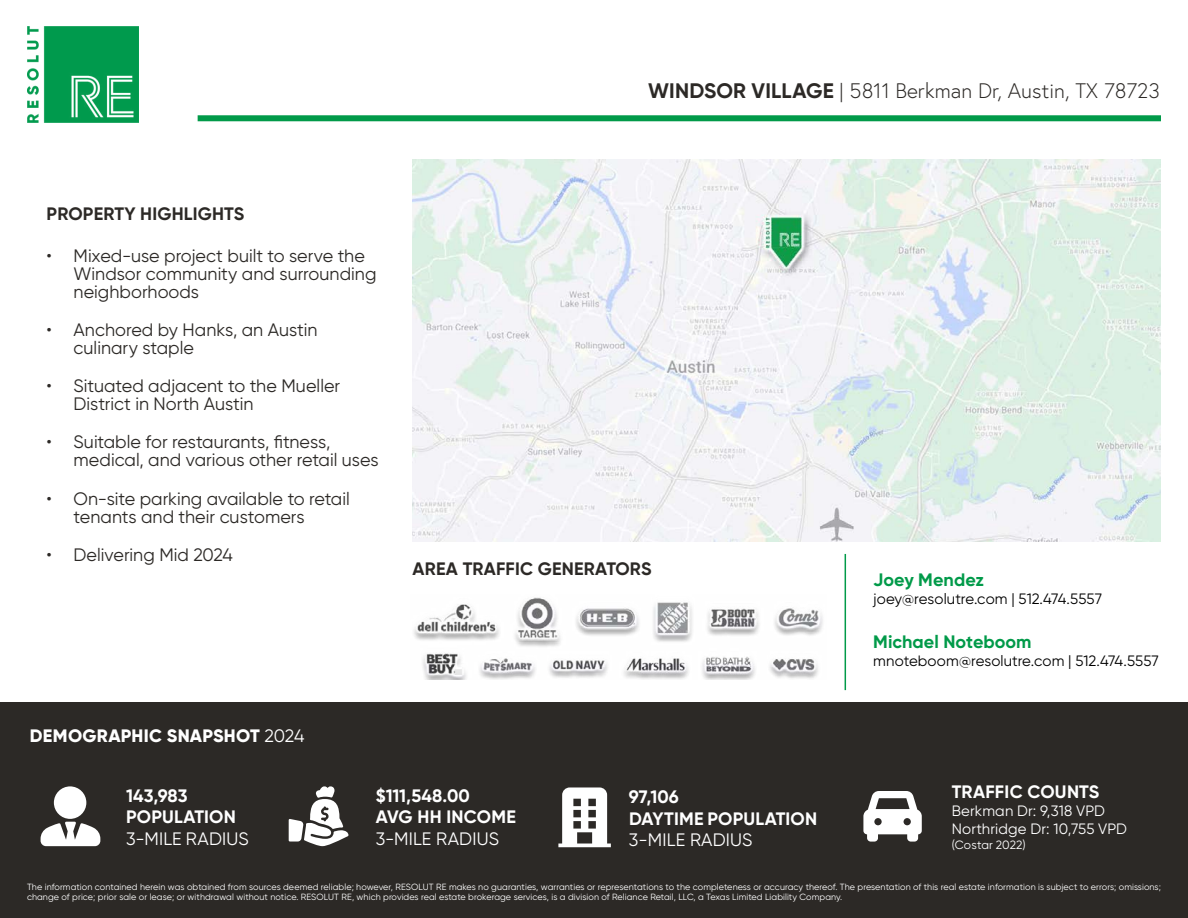
<style>
.page{position:relative;width:1188px;height:918px;background:#fff}
.page>*{position:absolute;margin:0;border:0;box-sizing:border-box;transform-origin:0 0}
.t1{font:300 21px "Europa";color:#2c2926}
.t2{font:18px/18px "Gilroy";color:#2c2926}
.t3{font:700 18px/21.6px "Gilroy";letter-spacing:.01em;color:#fff}
.t4{font:700 18px "Gilroy";letter-spacing:.01em;color:#2c2926}
.t5{font:18px "Gilroy";letter-spacing:.01em;color:#fff}
.t6{font:700 18px "Gilroy";letter-spacing:.005em;color:#019a49}
.t7{font:800 18px "Gilroy";letter-spacing:.015em;color:#fff}
.t8{font:15px "Gilroy";letter-spacing:.005em;color:#000}
.t9{font:15px/18px "Gilroy";letter-spacing:.01em;color:#fff}
.t10{font:12px "Gilroy";letter-spacing:.01em;color:#fff}
.t11{font:9px/10.5px "Gilroy";letter-spacing:.01em;color:#fff}
.s1{font-family:"Gilroy";font-weight:700}
.s2{font-family:"Gilroy"}
.s3{font-weight:400}
</style>
<div class="page">
<img style="left:413px;top:160px;width:748px;height:382px">
<img style="left:414px;top:597px;width:409px;height:83px">
<hr style="left:845px;top:554px;width:1px;height:136px;background:#019a49">
<div style="left:0;top:702px;width:1188px;height:216px;background:#2c2926"></div>
<img style="left:27px;top:27px;width:112px;height:95px">
<div style="left:54px;top:786px;width:32px;height:33px;background:#fff;border-radius:50%"></div>
<svg style="left:41px;top:822px;width:59px;height:24px"></svg>
<svg style="left:289px;top:786px;width:59px;height:60px"></svg>
<svg style="left:863px;top:791px;width:59px;height:51px"></svg>
<svg style="left:558px;top:787px;width:53px;height:60px"></svg>
<div style="left:198px;top:115px;width:963px;height:6px;background:#019a49"></div>
<h1 class="t1" style="left:648px;top:77px;width:513px"><span class="s1">WINDSOR VILLAGE</span> <span class="s2">|</span> 5811 Berkman Dr, Austin, TX 78723</h1>
<h2 class="t4" style="left:47px;top:203px;width:199px">PROPERTY HIGHLIGHTS</h2>
<h2 class="t2" style="left:74px;top:246px;width:304px;text-indent:-27px">• Mixed-use project built to serve the<br>Windsor community and surrounding neighborhoods</h2>
<h2 class="t2" style="left:74px;top:320px;width:245px;text-indent:-27px">• Anchored by Hanks, an Austin culinary staple</h2>
<h2 class="t2" style="left:74px;top:377px;width:268px;text-indent:-27px">• Situated adjacent to the Mueller<br>District in North Austin</h2>
<h2 class="t2" style="left:74px;top:433px;width:307px;text-indent:-27px">• Suitable for restaurants, fitness, medical, and various other retail uses</h2>
<h2 class="t2" style="left:74px;top:489px;width:278px;text-indent:-27px">• On-site parking available to retail tenants and their customers</h2>
<h2 class="t2" style="left:47px;top:545px;width:188px">• Delivering Mid 2024</h2>
<h2 class="t4" style="left:413px;top:558px;width:240px">AREA TRAFFIC GENERATORS</h2>
<h2 class="t7" style="left:30px;top:724px;width:276px">DEMOGRAPHIC SNAPSHOT <span class="s3">2024</span></h2>
<h2 class="t6" style="left:873px;top:568px;width:112px">Joey Mendez</h2>
<h3 class="t8" style="left:873px;top:589px;width:230px">joey@resolutre.com | 512.474.5557</h3>
<h2 class="t6" style="left:873px;top:630px;width:160px">Michael Noteboom</h2>
<h3 class="t8" style="left:873px;top:651px;width:287px">mnoteboom@resolutre.com | 512.474.5557</h3>
<h2 class="t3" style="left:126px;top:785px;width:111px">143,983<br>POPULATION</h2>
<h2 class="t5" style="left:126px;top:828px;width:124px">3-MILE RADIUS</h2>
<h2 class="t3" style="left:376px;top:785px;width:142px">$111,548.00<br>AVG HH INCOME</h2>
<h2 class="t5" style="left:376px;top:828px;width:125px">3-MILE RADIUS</h2>
<h2 class="t3" style="left:629px;top:786px;width:190px">97,106<br>DAYTIME POPULATION</h2>
<h2 class="t5" style="left:629px;top:829px;width:125px">3-MILE RADIUS</h2>
<h2 class="t3" style="left:952px;top:781px;width:149px">TRAFFIC COUNTS</h2>
<h3 class="t9" style="left:952px;top:802px;width:177px">Berkman Dr: 9,318 VPD<br>Northridge Dr: 10,755 VPD</h3>
<h3 class="t10" style="left:952px;top:837px;width:76px">(Costar 2022)</h3>
<p class="t11" style="left:27px;top:881px;width:1135px">The information contained herein was obtained from sources deemed reliable; however, RESOLUT RE makes no guaranties, warranties or representations to the completeness or accuracy thereof. The presentation of this real estate information is subject to errors; omissions; change of price; prior sale or lease; or withdrawal without notice. RESOLUT RE, which provides real estate brokerage services, is a division of Reliance Retail, LLC, a Texas Limited Liability Company.</p>
</div>
